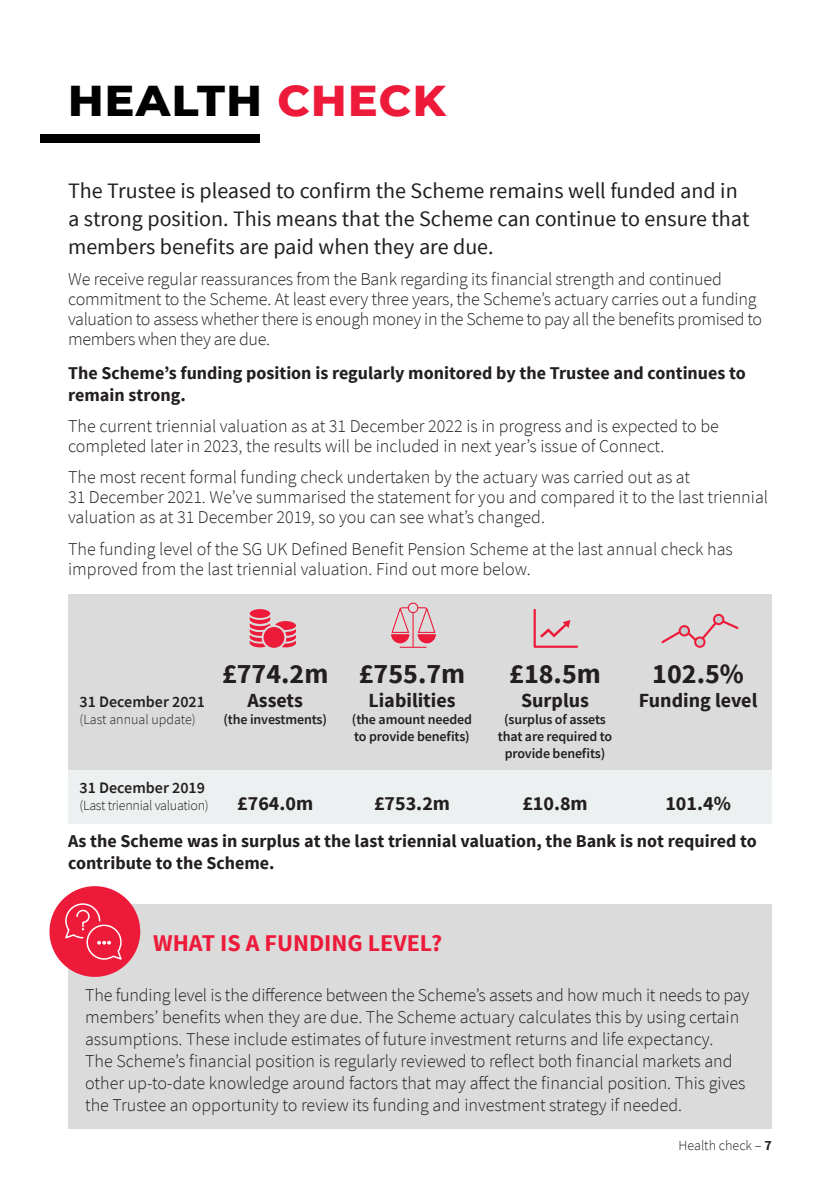
<style>
.page{position:relative;width:840px;height:1191px;background:#fff}
.page>*{position:absolute;margin:0;border:0;box-sizing:border-box;transform-origin:0 0}
.SG_Heading_1{font:800 44px "Montserrat";letter-spacing:.03em;color:#010101}
.SG_Red_Heading_2{font:700 28px "Source Sans Pro";color:#231f20}
.SG_Red_Heading_2-2{font:700 24px "Source Sans Pro";color:#ed1a3a}
.SG_Intro{font:22px/28px "Source Sans Pro";color:#231f20}
.SG_Heading_3{font:700 20px "Source Sans Pro";color:#231f20}
.SG_Body_Copy_9pt{font:300 18px/20px "Source Sans Pro";color:#231f20}
.SG_Body_Copy_9pt-2{font:700 18px/22px "Source Sans Pro";color:#231f20}
.SG_Body_Copy_9pt-3{font:600 16px "Source Sans Pro";color:#231f20}
.SG_Body_Copy_9pt-4{font:600 14px/16.8px "Source Sans Pro";letter-spacing:-.01em;color:#231f20}
.SG_Body_Copy_9pt-5{font:300 14px "Source Sans Pro";letter-spacing:-.015em;color:#231f20}
.s1{color:#ed1a3a}
.s2{font-weight:700}
</style>
<div class="page">
<div style="left:68px;top:904px;width:703px;height:224px;background:#dcdbdb"></div>
<div style="left:49px;top:886px;width:91px;height:91px;background:#ed1a3a;border-radius:50%"></div>
<svg style="left:65px;top:903px;width:57px;height:57px"></svg>
<div style="left:40px;top:134px;width:219px;height:8px;background:#010101"></div>
<div style="left:68px;top:594px;width:703px;height:181px;background:#dcdbdb"></div>
<div style="left:68px;top:770px;width:703px;height:53px;background:#edf0f0"></div>
<svg style="left:391px;top:602px;width:44px;height:46px"></svg>
<svg style="left:249px;top:609px;width:47px;height:39px"></svg>
<svg style="left:533px;top:608px;width:45px;height:40px"></svg>
<svg style="left:661px;top:618px;width:78px;height:28px"></svg>
<div style="left:679px;top:626px;width:9px;height:9px;background:#c5cacd;border-radius:50%"></div>
<div style="left:678px;top:625px;width:11px;height:11px;border:2px solid #ed1a3a;border-radius:50%"></div>
<div style="left:713px;top:615px;width:10px;height:9px;background:#c5cacd;border-radius:50%"></div>
<div style="left:712px;top:614px;width:12px;height:11px;border:2px solid #ed1a3a;border-radius:50%"></div>
<svg style="left:694px;top:637px;width:10px;height:10px"></svg>
<div style="left:693px;top:636px;width:12px;height:12px;border:2px solid #ed1a3a;border-radius:50%"></div>
<p class="SG_Heading_1" style="left:68px;top:68px;width:379px">HEALTH <span class="s1">CHECK</span></p>
<p class="SG_Intro" style="left:68px;top:177px;width:682px">The Trustee is pleased to confirm the Scheme remains well funded and in a strong position. This means that the Scheme can continue to ensure that members benefits are paid when they are due.</p>
<p class="SG_Body_Copy_9pt" style="left:68px;top:269px;width:695px">We receive regular reassurances from the Bank regarding its financial strength and continued commitment to the Scheme. At least every three years, the Scheme’s actuary carries out a funding valuation to assess whether there is enough money in the Scheme to pay all the benefits promised to members when they are due.</p>
<p class="SG_Body_Copy_9pt-2" style="left:68px;top:362px;width:679px">The Scheme’s funding position is regularly monitored by the Trustee and continues to remain strong.</p>
<p class="SG_Body_Copy_9pt" style="left:68px;top:416px;width:652px">The current triennial valuation as at 31 December 2022 is in progress and is expected to be completed later in 2023, the results will be included in next year’s issue of Connect.</p>
<p class="SG_Body_Copy_9pt" style="left:68px;top:467px;width:701px">The most recent formal funding check undertaken by the actuary was carried out as at<br>31 December 2021. We’ve summarised the statement for you and compared it to the last triennial valuation as at 31 December 2019, so you can see what’s changed.</p>
<p class="SG_Body_Copy_9pt" style="left:68px;top:539px;width:666px">The funding level of the SG UK Defined Benefit Pension Scheme at the last annual check has improved from the last triennial valuation. Find out more below.</p>
<p class="SG_Body_Copy_9pt-3" style="left:79px;top:691px;width:127px">31 December 2021</p>
<p class="SG_Body_Copy_9pt-5" style="left:79px;top:710px;width:118px">(Last annual update)</p>
<p class="SG_Red_Heading_2" style="left:222px;top:656px;width:108px">£774.2m</p>
<p class="SG_Heading_3" style="left:247px;top:687px;width:57px">Assets</p>
<p class="SG_Body_Copy_9pt-4" style="left:223px;top:710px;width:105px">(the investments)</p>
<p class="SG_Red_Heading_2" style="left:358px;top:656px;width:108px">£755.7m</p>
<p class="SG_Heading_3" style="left:368px;top:687px;width:89px">Liabilities</p>
<p class="SG_Body_Copy_9pt-4" style="left:352px;top:710px;width:122px">(the amount needed to provide benefits)</p>
<p class="SG_Red_Heading_2" style="left:509px;top:656px;width:93px">£18.5m</p>
<p class="SG_Heading_3" style="left:521px;top:687px;width:69px">Surplus</p>
<p class="SG_Body_Copy_9pt-4" style="left:497px;top:710px;width:116px;text-align:center">(surplus of assets that are required to provide benefits)</p>
<p class="SG_Red_Heading_2" style="left:652px;top:656px;width:93px">102.5%</p>
<p class="SG_Heading_3" style="left:638px;top:687px;width:120px">Funding level</p>
<p class="SG_Body_Copy_9pt-3" style="left:79px;top:777px;width:127px">31 December 2019</p>
<p class="SG_Body_Copy_9pt-5" style="left:79px;top:797px;width:131px">(Last triennial valuation)</p>
<p class="SG_Heading_3" style="left:237px;top:790px;width:77px">£764.0m</p>
<p class="SG_Heading_3" style="left:374px;top:790px;width:77px">£753.2m</p>
<p class="SG_Heading_3" style="left:522px;top:790px;width:67px">£10.8m</p>
<p class="SG_Heading_3" style="left:665px;top:790px;width:67px">101.4%</p>
<p class="SG_Body_Copy_9pt-2" style="left:68px;top:831px;width:690px">As the Scheme was in surplus at the last triennial valuation, the Bank is not required to contribute to the Scheme.</p>
<p class="SG_Red_Heading_2-2" style="left:153px;top:927px;width:290px">WHAT IS A FUNDING LEVEL?</p>
<p class="SG_Body_Copy_9pt" style="left:85px;top:984px;width:665px;line-height:22px">The funding level is the difference between the Scheme’s assets and how much it needs to pay members’ benefits when they are due. The Scheme actuary calculates this by using certain assumptions. These include estimates of future investment returns and life expectancy.<br>The Scheme’s financial position is regularly reviewed to reflect both financial markets and other up-to-date knowledge around factors that may affect the financial position. This gives the Trustee an opportunity to review its funding and investment strategy if needed.</p>
<p class="SG_Body_Copy_9pt-5" style="left:678px;top:1137px;width:95px">Health check – <span class="s2">7</span></p>
</div>
